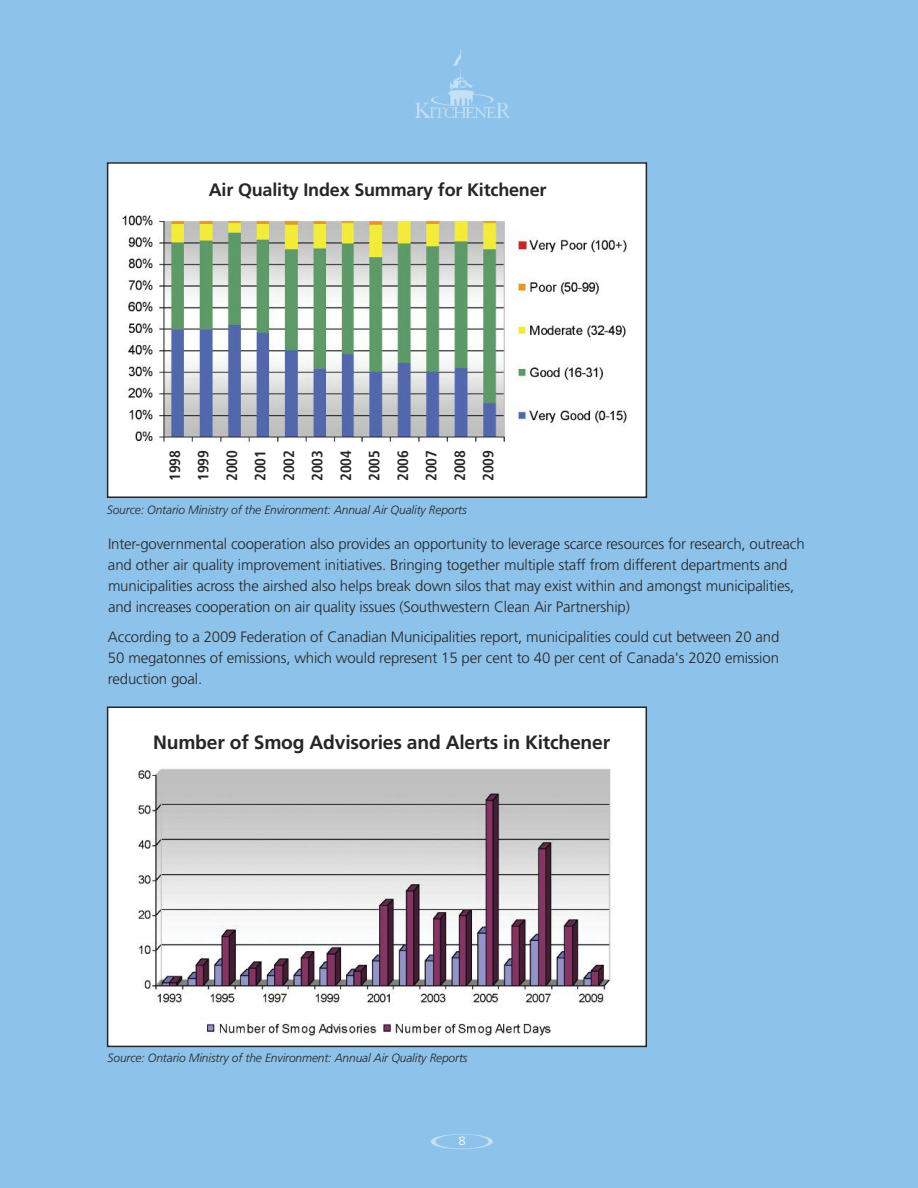
<style>
.page{position:relative;width:918px;height:1188px;background:#8dc2ea}
.page>*{position:absolute;margin:0;border:0;box-sizing:border-box;transform-origin:0 0}
.t1{font:700 19.35px "Frutiger";letter-spacing:-.01em;color:#272627}
.t2{font:700 18px "Frutiger";letter-spacing:-.01em;color:#272627}
.t3{font:300 15px/21px "Frutiger";letter-spacing:-.01em;color:#272627}
.t4{font:700 condensed 15px/28.5px "Frutiger";color:#272627;text-align:justify}
.t5{font:italic 300 12px "Frutiger";letter-spacing:-.01em;color:#272627}
.t6{font:300 12px "Frutiger";color:#fff;scale:1.1 1}
</style>
<div class="page">
<img style="left:416px;top:50px;width:93px;height:67px">
<svg style="left:431px;top:1134px;width:62px;height:15px"></svg>
<div style="left:435px;top:1134px;width:54px;height:15px;background:#8dc2ea;border-radius:50%"></div>
<img style="left:110px;top:709px;width:534px;height:335px">
<div style="left:107px;top:706px;width:540px;height:341px;border:2px solid #272627"></div>
<div style="left:118px;top:726px;width:527px;height:36px;background:#fff"></div>
<img style="left:110px;top:165px;width:534px;height:330px">
<div style="left:107px;top:162px;width:540px;height:336px;border:2px solid #272627"></div>
<div style="left:128px;top:174px;width:500px;height:34px;background:#fff"></div>
<p class="t2" style="left:209px;top:183px;width:339px">Air Quality Index Summary for Kitchener</p>
<p class="t4" style="left:162px;top:481px;width:33px;rotate:-90deg">1998<br>1999<br>2000<br>2001<br>2002<br>2003<br>2004<br>2005<br>2006<br>2007<br>2008<br>2009</p>
<p class="t5" style="left:107px;top:505px;width:361px">Source: Ontario Ministry of the Environment: Annual Air Quality Reports</p>
<p class="t3" style="left:108px;top:534px;width:698px">Inter-governmental cooperation also provides an opportunity to leverage scarce resources for research, outreach and other air quality improvement initiatives. Bringing together multiple staff from different departments and municipalities across the airshed also helps break down silos that may exist within and amongst municipalities, and increases cooperation on air quality issues (Southwestern Clean Air Partnership)</p>
<p class="t3" style="left:108px;top:627px;width:673px;text-align:justify">According to a 2009 Federation of Canadian Municipalities report, municipalities could cut between 20 and 50 megatonnes of emissions, which would represent 15 per cent to 40 per cent of Canada's 2020 emission reduction goal.</p>
<p class="t1" style="left:153px;top:735px;width:459px">Number of Smog Advisories and Alerts in Kitchener</p>
<p class="t5" style="left:108px;top:1053px;width:361px">Source: Ontario Ministry of the Environment: Annual Air Quality Reports</p>
<p class="t6" style="left:458px;top:1136px;width:8px">8</p>
</div>
